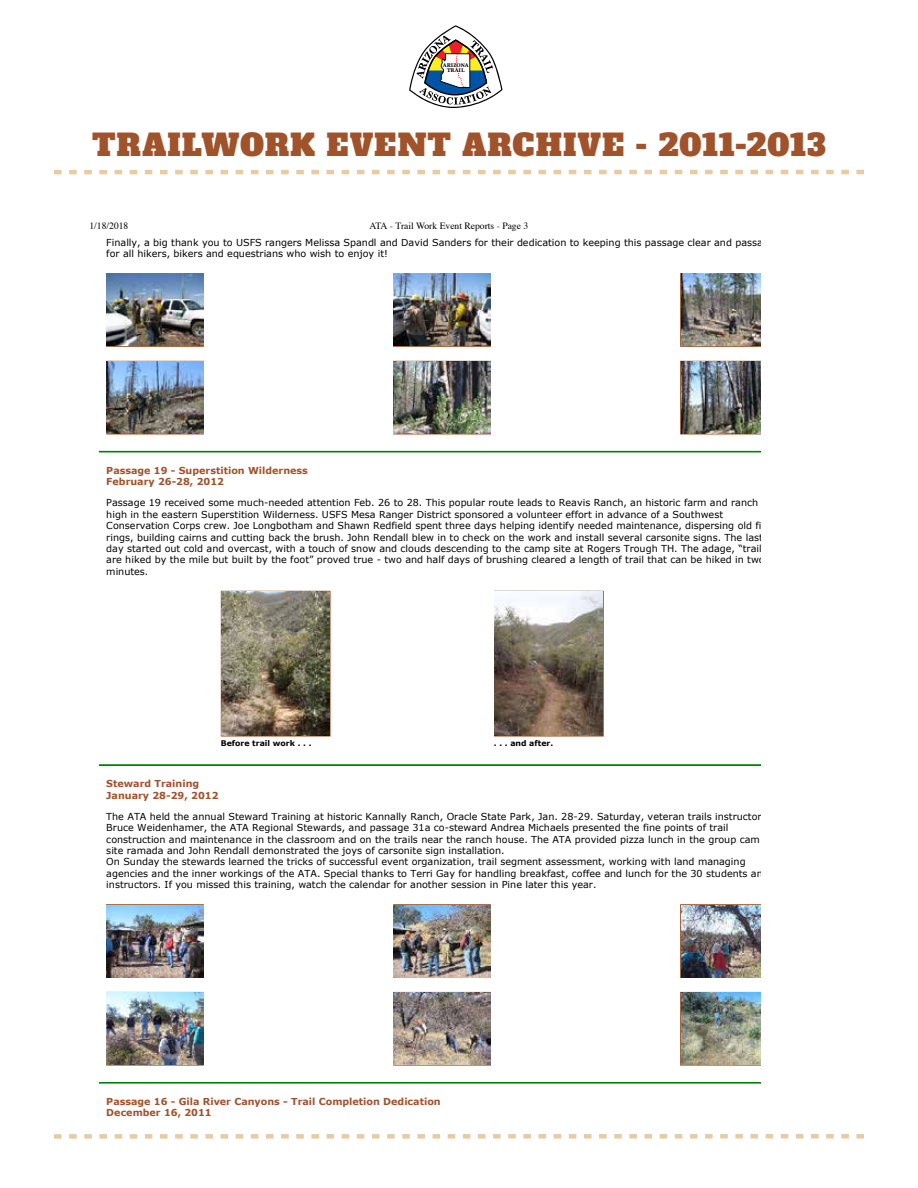
<style>
.page{position:relative;width:918px;height:1188px;background:#fff}
.page>*{position:absolute;margin:0;border:0;box-sizing:border-box;transform-origin:0 0}
.t1{font:30px "Alfa Slab One";letter-spacing:.04em;color:#a0522b}
.t2{font:9.6px/11.4px "Verdana";color:#000}
.t3{font:700 9.6px/11.4px "Verdana";color:#a0522d}
.t4{font:9.6px "Times";color:#000}
.t5{font:700 7.8px "Verdana";color:#000}
.t6{font:700 5.1px/5.1px "Marion";color:#000;text-align:center}
</style>
<div class="page">
<svg style="left:409px;top:25px;width:94px;height:83px"></svg>
<svg style="left:54px;top:170px;width:810px;height:4px"></svg>
<svg style="left:54px;top:1134px;width:810px;height:5px"></svg>
<svg style="left:99px;top:451px;width:661px;height:1px"></svg>
<svg style="left:99px;top:765px;width:661px;height:1px"></svg>
<svg style="left:99px;top:1082px;width:661px;height:1px"></svg>
<div style="left:106px;top:273px;width:98px;height:74px;border:1px solid #8b4513"></div>
<img style="left:107px;top:274px;width:96px;height:72px">
<div style="left:393px;top:273px;width:98px;height:74px;border:1px solid #8b4513"></div>
<img style="left:394px;top:274px;width:96px;height:72px">
<svg style="left:680px;top:273px;width:80px;height:74px"></svg>
<img style="left:681px;top:274px;width:79px;height:72px">
<img style="left:107px;top:362px;width:96px;height:72px">
<img style="left:394px;top:362px;width:96px;height:72px">
<svg style="left:680px;top:361px;width:80px;height:73px"></svg>
<img style="left:681px;top:362px;width:79px;height:72px">
<img style="left:222px;top:592px;width:108px;height:144px">
<img style="left:495px;top:592px;width:108px;height:144px">
<div style="left:106px;top:904px;width:98px;height:74px;border:1px solid #8b4513"></div>
<img style="left:107px;top:905px;width:96px;height:72px">
<div style="left:393px;top:904px;width:98px;height:74px;border:1px solid #8b4513"></div>
<img style="left:394px;top:905px;width:96px;height:72px">
<svg style="left:680px;top:904px;width:80px;height:74px"></svg>
<img style="left:681px;top:905px;width:79px;height:72px">
<img style="left:107px;top:993px;width:96px;height:72px">
<img style="left:394px;top:993px;width:96px;height:72px">
<svg style="left:680px;top:992px;width:80px;height:73px"></svg>
<img style="left:681px;top:993px;width:79px;height:72px">
<p class="t6" style="left:443px;top:63px;width:27px">ARIZONA<br>TRAIL</p>
<h1 class="t1" style="left:92px;top:125px;width:735px">TRAILWORK EVENT ARCHIVE - 2011-2013</h1>
<p class="t4" style="left:90px;top:217px;width:40px">1/18/2018</p>
<p class="t4" style="left:370px;top:217px;width:160px">ATA - Trail Work Event Reports - Page 3</p>
<p class="t2" style="left:106px;top:237px;width:658px">Finally, a big thank you to USFS rangers Melissa Spandl and David Sanders for their dedication to keeping this passage clear and passa for all hikers, bikers and equestrians who wish to enjoy it!</p>
<p class="t3" style="left:106px;top:465px;width:203px">Passage 19 - Superstition Wilderness<br>February 26-28, 2012</p>
<p class="t2" style="left:106px;top:497px;width:660px">Passage 19 received some much-needed attention Feb. 26 to 28. This popular route leads to Reavis Ranch, an historic farm and ranch high in the eastern Superstition Wilderness. USFS Mesa Ranger District sponsored a volunteer effort in advance of a Southwest Conservation Corps crew. Joe Longbotham and Shawn Redfield spent three days helping identify needed maintenance, dispersing old fi rings, building cairns and cutting back the brush. John Rendall blew in to check on the work and install several carsonite signs. The last day started out cold and overcast, with a touch of snow and clouds descending to the camp site at Rogers Trough TH. The adage, “trail are hiked by the mile but built by the foot” proved true - two and half days of brushing cleared a length of trail that can be hiked in two minutes.</p>
<p class="t5" style="left:221px;top:738px;width:92px">Before trail work . . .</p>
<p class="t5" style="left:494px;top:738px;width:61px">. . . and after.</p>
<p class="t3" style="left:106px;top:778px;width:114px">Steward Training<br>January 28-29, 2012</p>
<p class="t2" style="left:106px;top:811px;width:658px">The ATA held the annual Steward Training at historic Kannally Ranch, Oracle State Park, Jan. 28-29. Saturday, veteran trails instructor Bruce Weidenhamer, the ATA Regional Stewards, and passage 31a co-steward Andrea Michaels presented the fine points of trail construction and maintenance in the classroom and on the trails near the ranch house. The ATA provided pizza lunch in the group cam site ramada and John Rendall demonstrated the joys of carsonite sign installation.<br>On Sunday the stewards learned the tricks of successful event organization, trail segment assessment, working with land managing agencies and the inner workings of the ATA. Special thanks to Terri Gay for handling breakfast, coffee and lunch for the 30 students an instructors. If you missed this training, watch the calendar for another session in Pine later this year.</p>
<p class="t3" style="left:106px;top:1096px;width:336px">Passage 16 - Gila River Canyons - Trail Completion Dedication<br>December 16, 2011</p>
</div>
